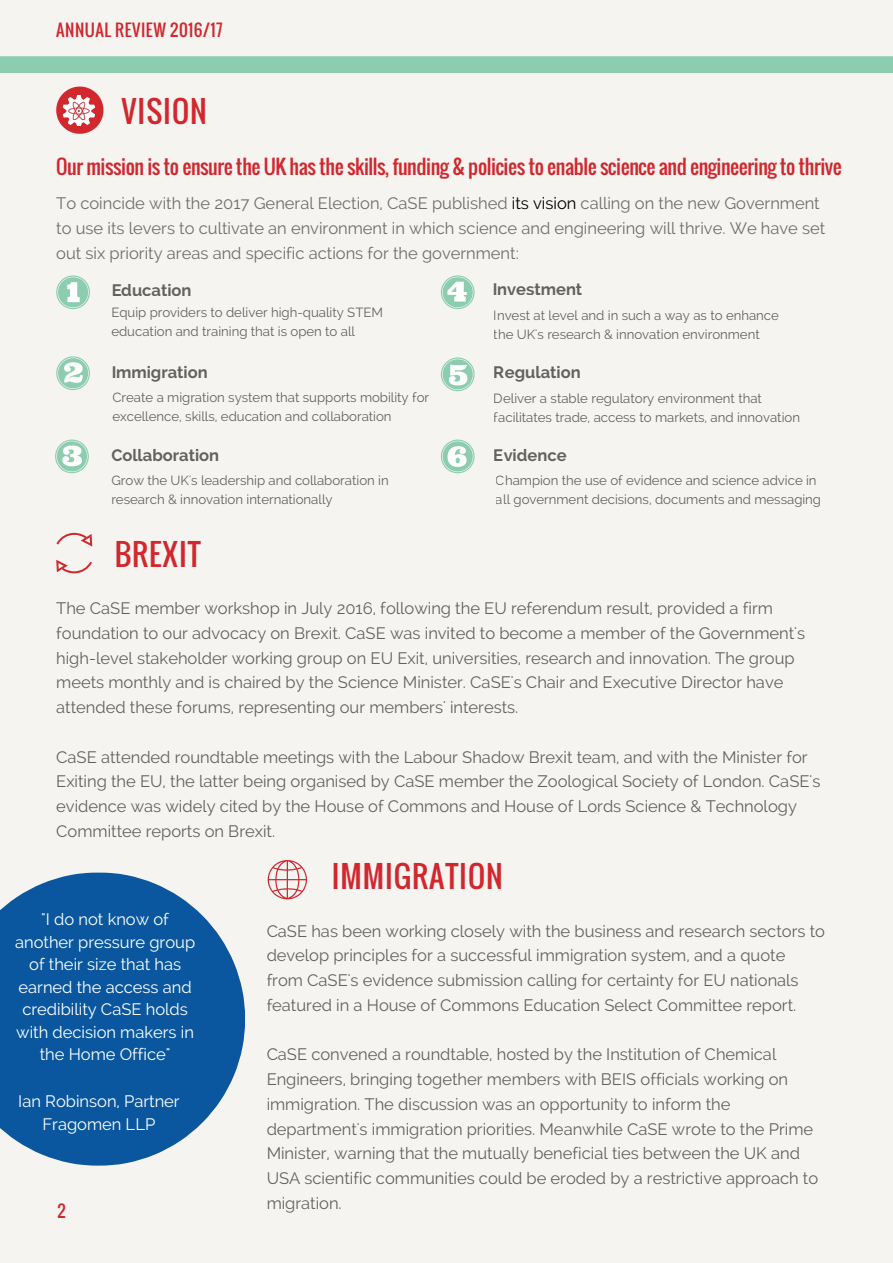
<style>
.page{position:relative;width:893px;height:1263px;background:#fff}
.page>*{position:absolute;margin:0;border:0;box-sizing:border-box;transform-origin:0 0}
.t1{font:29.7px "Oswald";letter-spacing:.03em;color:#d1272d}
.t2{font:19.8px "Oswald";letter-spacing:-.02em;color:#d1272d}
.t3{font:16.5px/24.8px "Raleway";color:#000}
.t4{font:16.5px/24.8px "Raleway";color:#6e6e6e}
.t5{font:16.5px/22.5px "Raleway";color:#feffff;text-align:center}
.t6{font:700 16.5px "Raleway";color:#000}
.t7{font:16.5px "Oswald";letter-spacing:.03em;color:#d1272d}
.t8{font:13.2px/19px "Raleway";color:#000}
.s1{color:#000}
</style>
<div class="page">
<div style="left:0;top:0;width:892px;height:1262px;background:#f5f4f1"></div>
<div style="left:0;top:57px;width:892px;height:16px;background:#8ccdb0"></div>
<svg style="left:56px;top:275px;width:34px;height:34px"></svg>
<svg style="left:56px;top:356px;width:34px;height:34px"></svg>
<svg style="left:55px;top:440px;width:34px;height:33px"></svg>
<svg style="left:441px;top:275px;width:33px;height:34px"></svg>
<svg style="left:441px;top:357px;width:33px;height:34px"></svg>
<svg style="left:441px;top:440px;width:33px;height:33px"></svg>
<svg style="left:0;top:872px;width:245px;height:294px;fill:#0a57a0"></svg>
<svg style="left:268px;top:860px;width:39px;height:39px"></svg>
<svg style="left:56px;top:533px;width:36px;height:13px"></svg>
<svg style="left:56px;top:560px;width:36px;height:13px"></svg>
<svg style="left:56px;top:87px;width:47px;height:47px"></svg>
<img style="left:63px;top:96px;width:31px;height:30px">
<p class="t7" style="left:56px;top:17px;width:168px">ANNUAL REVIEW 2016/17</p>
<h1 class="t1" style="left:121px;top:88px;width:87px">VISION</h1>
<p class="t2" style="left:56px;top:151px;width:787px">Our mission is to ensure the UK has the skills, funding &amp; policies to enable science and engineering to thrive</p>
<p class="t4" style="left:56px;top:191px;width:770px">To coincide with the 2017 General Election, CaSE published <span class="s1">its vision</span> calling on the new Government to use its levers to cultivate an environment in which science and engineering will thrive. We have set out six priority areas and specific actions for the government:</p>
<p class="t6" style="left:111px;top:280px;width:82px">Education</p>
<p class="t6" style="left:492px;top:279px;width:91px">Investment</p>
<p class="t8" style="left:111px;top:303px;width:273px">Equip providers to deliver high-quality STEM education and training that is open to all</p>
<p class="t8" style="left:493px;top:305px;width:287px">Invest at level and in such a way as to enhance the UK's research &amp; innovation environment</p>
<p class="t6" style="left:111px;top:362px;width:98px">Immigration</p>
<p class="t6" style="left:493px;top:362px;width:88px">Regulation</p>
<p class="t8" style="left:112px;top:387px;width:318px">Create a migration system that supports mobility for excellence, skills, education and collaboration</p>
<p class="t8" style="left:493px;top:389px;width:308px">Deliver a stable regulatory environment that facilitates trade, access to markets, and innovation</p>
<p class="t6" style="left:111px;top:445px;width:109px">Collaboration</p>
<p class="t6" style="left:493px;top:445px;width:74px">Evidence</p>
<p class="t8" style="left:111px;top:471px;width:279px">Grow the UK's leadership and collaboration in research &amp; innovation internationally</p>
<p class="t8" style="left:496px;top:471px;width:326px">Champion the use of evidence and science advice in all government decisions, documents and messaging</p>
<h1 class="t1" style="left:115px;top:531px;width:88px">BREXIT</h1>
<p class="t3" style="left:56px;top:596px;width:750px">The CaSE member workshop in July 2016, following the EU referendum result, provided a firm foundation to our advocacy on Brexit. CaSE was invited to become a member of the Government's high-level stakeholder working group on EU Exit, universities, research and innovation. The group meets monthly and is chaired by the Science Minister. CaSE's Chair and Executive Director have attended these forums, representing our members' interests.</p>
<p class="t3" style="left:56px;top:744px;width:765px">CaSE attended roundtable meetings with the Labour Shadow Brexit team, and with the Minister for Exiting the EU, the latter being organised by CaSE member the Zoological Society of London. CaSE's evidence was widely cited by the House of Commons and House of Lords Science &amp; Technology Committee reports on Brexit.</p>
<p class="t5" style="left:15px;top:908px;width:181px">"I do not know of another pressure group of their size that has earned the access and credibility CaSE holds with decision makers in the Home Office"</p>
<p class="t5" style="left:18px;top:1090px;width:163px">Ian Robinson, Partner<br>Fragomen LLP</p>
<p class="t7" style="left:57px;top:1198px;width:10px">2</p>
<h1 class="t1" style="left:332px;top:854px;width:172px">IMMIGRATION</h1>
<p class="t3" style="left:266px;top:918px;width:560px">CaSE has been working closely with the business and research sectors to develop principles for a successful immigration system, and a quote from CaSE's evidence submission calling for certainty for EU nationals featured in a House of Commons Education Select Committee report.</p>
<p class="t3" style="left:266px;top:1042px;width:553px">CaSE convened a roundtable, hosted by the Institution of Chemical Engineers, bringing together members with BEIS officials working on immigration. The discussion was an opportunity to inform the department's immigration priorities. Meanwhile CaSE wrote to the Prime Minister, warning that the mutually beneficial ties between the UK and USA scientific communities could be eroded by a restrictive approach to migration.</p>
</div>
